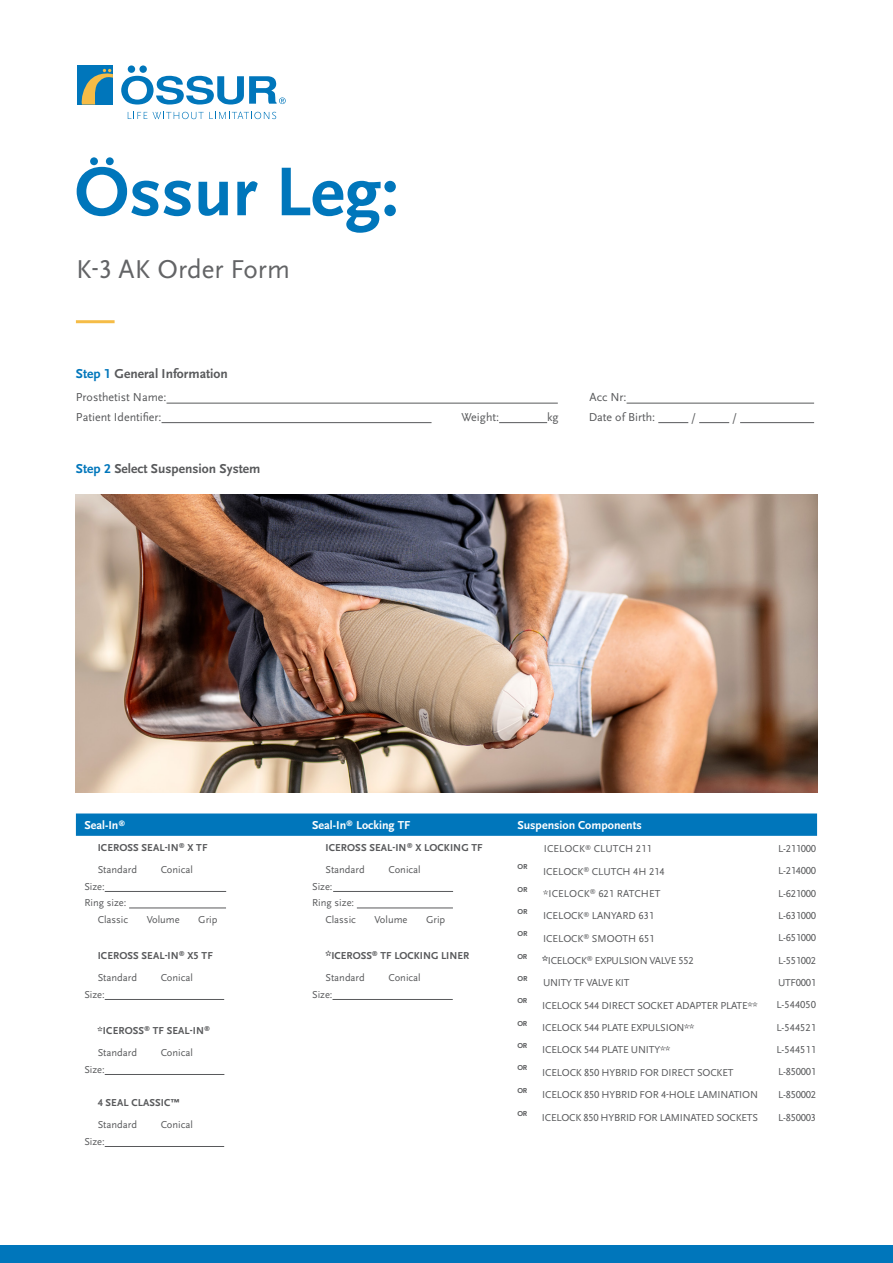
<style>
.page{position:relative;width:893px;height:1263px;background:#fff}
.page>*{position:absolute;margin:0;border:0;box-sizing:border-box;transform-origin:0 0}
.t1{font:700 72px "Scala Sans OT";color:#0076bb}
.t2{font:27px "Scala Sans OT";color:#636466}
.t3{font:700 13.5px "Scala Sans OT";color:#58595b}
.t4{font:12px "Scala Sans OT";color:#58595b}
.t5{font:700 12px "Scala Sans OT";color:#fff}
.t6{font:10.5px "Scala Sans OT";letter-spacing:-.015em;color:#58595b}
.t7{font:700 10.5px/22.5px "Scala Sans OT";letter-spacing:.01em;color:#58595b}
.t8{font:10.5px "Scala Sans OT";letter-spacing:.01em;color:#58595b}
.t9{font:700 7.5px "Scala Sans OT";letter-spacing:-.015em;color:#58595b}
.s1{color:#0076bb}
.s2{font-weight:400}
.s3{font-size:12px}
.s4{font-weight:700;font-size:12px}
</style>
<div class="page">
<svg style="left:128px;top:112px;width:148px;height:7px"></svg>
<div style="left:128px;top:65px;width:7px;height:8px;background:#0076bb;border-radius:50%"></div>
<div style="left:139px;top:65px;width:8px;height:8px;background:#0076bb;border-radius:50%"></div>
<svg style="left:77px;top:65px;width:36px;height:40px"></svg>
<div style="left:78px;top:66px;width:35px;height:39px;background:#0076bb"></div>
<svg style="left:81px;top:69px;width:32px;height:36px"></svg>
<svg style="left:121px;top:76px;width:165px;height:29px"></svg>
<div style="left:0;top:1246px;width:893px;height:17px;background:#0076bb"></div>
<hr style="left:167px;top:403px;width:391px;height:1px;background:#58595b">
<hr style="left:627px;top:403px;width:187px;height:1px;background:#58595b">
<hr style="left:162px;top:422px;width:270px;height:1px;background:#58595b">
<hr style="left:499px;top:422px;width:48px;height:1px;background:#58595b">
<hr style="left:658px;top:422px;width:30px;height:1px;background:#58595b">
<hr style="left:699px;top:422px;width:30px;height:1px;background:#58595b">
<hr style="left:740px;top:422px;width:74px;height:1px;background:#58595b">
<hr style="left:76px;top:320px;width:39px;height:3px;background:#f5bc47">
<img style="left:76px;top:495px;width:741px;height:297px">
<svg style="left:76px;top:813px;width:741px;height:23px;background:#0779bc"></svg>
<hr style="left:105px;top:891px;width:121px;height:1px;background:#58595b">
<hr style="left:129px;top:908px;width:97px;height:1px;background:#58595b">
<hr style="left:105px;top:999px;width:119px;height:1px;background:#58595b">
<hr style="left:105px;top:1074px;width:119px;height:1px;background:#58595b">
<hr style="left:105px;top:1146px;width:119px;height:1px;background:#58595b">
<hr style="left:333px;top:891px;width:120px;height:1px;background:#58595b">
<hr style="left:357px;top:908px;width:96px;height:1px;background:#58595b">
<hr style="left:332px;top:999px;width:121px;height:1px;background:#58595b">
<h1 class="t1" style="left:74px;top:151px;width:326px">Össur Leg:</h1>
<h2 class="t2" style="left:76px;top:254px;width:215px">K-3 AK Order Form</h2>
<p class="t3" style="left:76px;top:366px;width:154px"><span class="s1">Step 1</span> General Information</p>
<p class="t4" style="left:76px;top:391px;width:92px">Prosthetist Name:</p>
<p class="t4" style="left:590px;top:391px;width:38px">Acc Nr:</p>
<p class="t4" style="left:76px;top:410px;width:87px">Patient Identifier:</p>
<p class="t4" style="left:462px;top:410px;width:39px">Weight:</p>
<p class="t4" style="left:547px;top:410px;width:13px">kg</p>
<p class="t4" style="left:589px;top:410px;width:68px">Date of Birth:</p>
<p class="t4" style="left:691px;top:410px;width:6px">/</p>
<p class="t4" style="left:732px;top:410px;width:6px">/</p>
<p class="t3" style="left:76px;top:461px;width:186px"><span class="s1">Step 2</span> Select Suspension System</p>
<p class="t5" style="left:84px;top:818px;width:42px">Seal-In<sup>®</sup></p>
<p class="t5" style="left:312px;top:818px;width:100px">Seal-In<sup>®</sup> Locking TF</p>
<p class="t5" style="left:517px;top:818px;width:126px">Suspension Components</p>
<p class="t7" style="left:98px;top:836px;width:111px">ICEROSS SEAL-IN<sup>®</sup> X TF<br><span class="s2">Standard</span></p>
<p class="t7" style="left:325px;top:836px;width:159px">ICEROSS SEAL-IN<sup>®</sup> X LOCKING TF<br><span class="s2">Standard</span></p>
<p class="t8" style="left:544px;top:843px;width:109px">ICELOCK<sup>®</sup> CLUTCH 211</p>
<p class="t6" style="left:778px;top:843px;width:39px">L-211000</p>
<p class="t9" style="left:517px;top:863px;width:12px">OR</p>
<p class="t6" style="left:161px;top:864px;width:34px">Conical</p>
<p class="t6" style="left:389px;top:864px;width:34px">Conical</p>
<p class="t6" style="left:543px;top:865px;width:123px">ICELOCK<sup>®</sup> CLUTCH 4H 214</p>
<p class="t6" style="left:778px;top:865px;width:39px">L-214000</p>
<p class="t6" style="left:84px;top:880px;width:22px">Size:</p>
<p class="t6" style="left:84px;top:897px;width:44px">Ring size:</p>
<p class="t6" style="left:98px;top:913px;width:32px">Classic</p>
<p class="t6" style="left:147px;top:913px;width:35px">Volume</p>
<p class="t6" style="left:198px;top:913px;width:21px">Grip</p>
<p class="t7" style="left:98px;top:944px;width:117px">ICEROSS SEAL-IN<sup>®</sup> X5 TF<br><span class="s2">Standard</span></p>
<p class="t6" style="left:161px;top:972px;width:34px">Conical</p>
<p class="t6" style="left:84px;top:988px;width:22px">Size:</p>
<p class="t7" style="left:98px;top:1019px;width:114px">*ICEROSS<sup>®</sup> TF SEAL-IN<sup>®<br></sup><span class="s2">Standard</span></p>
<p class="t6" style="left:161px;top:1047px;width:34px">Conical</p>
<p class="t6" style="left:84px;top:1063px;width:22px">Size:</p>
<p class="t7" style="left:98px;top:1091px;width:83px">4 SEAL CLASSIC™</p>
<p class="t6" style="left:98px;top:1119px;width:41px">Standard</p>
<p class="t6" style="left:161px;top:1119px;width:34px">Conical</p>
<p class="t6" style="left:84px;top:1135px;width:22px">Size:</p>
<p class="t6" style="left:312px;top:880px;width:22px">Size:</p>
<p class="t6" style="left:312px;top:897px;width:44px">Ring size:</p>
<p class="t6" style="left:325px;top:913px;width:32px">Classic</p>
<p class="t6" style="left:374px;top:913px;width:35px">Volume</p>
<p class="t6" style="left:426px;top:913px;width:21px">Grip</p>
<p class="t7" style="left:325px;top:944px;width:145px"><span class="s3">*</span>ICEROSS<sup>®</sup> TF LOCKING LINER<br><span class="s2">Standard</span></p>
<p class="t6" style="left:389px;top:972px;width:34px">Conical</p>
<p class="t6" style="left:312px;top:988px;width:22px">Size:</p>
<p class="t9" style="left:517px;top:885px;width:12px">OR</p>
<p class="t9" style="left:517px;top:907px;width:12px">OR</p>
<p class="t8" style="left:543px;top:888px;width:119px">*ICELOCK<sup>®</sup> 621 RATCHET</p>
<p class="t6" style="left:778px;top:888px;width:39px">L-621000</p>
<p class="t6" style="left:543px;top:910px;width:112px">ICELOCK<sup>®</sup> LANYARD 631</p>
<p class="t6" style="left:778px;top:910px;width:39px">L-631000</p>
<p class="t9" style="left:517px;top:930px;width:12px">OR</p>
<p class="t6" style="left:543px;top:932px;width:113px">ICELOCK<sup>®</sup> SMOOTH 651</p>
<p class="t6" style="left:778px;top:932px;width:39px">L-651000</p>
<p class="t6" style="left:517px;top:955px;width:178px"><sup>OR</sup> <span class="s4">*</span>ICELOCK<sup>®</sup> EXPULSION VALVE 552</p>
<p class="t6" style="left:778px;top:955px;width:39px">L-551002</p>
<p class="t9" style="left:517px;top:974px;width:12px">OR</p>
<p class="t6" style="left:543px;top:977px;width:88px">UNITY TF VALVE KIT</p>
<p class="t6" style="left:778px;top:977px;width:39px">UTF0001</p>
<p class="t9" style="left:517px;top:997px;width:11px">OR</p>
<p class="t6" style="left:542px;top:999px;width:217px">ICELOCK 544 DIRECT SOCKET ADAPTER PLATE**</p>
<p class="t6" style="left:776px;top:999px;width:41px">L-544050</p>
<p class="t9" style="left:517px;top:1019px;width:11px">OR</p>
<p class="t6" style="left:542px;top:1022px;width:154px">ICELOCK 544 PLATE EXPULSION**</p>
<p class="t6" style="left:776px;top:1021px;width:41px">L-544521</p>
<p class="t9" style="left:517px;top:1041px;width:11px">OR</p>
<p class="t6" style="left:542px;top:1044px;width:130px">ICELOCK 544 PLATE UNITY**</p>
<p class="t6" style="left:776px;top:1044px;width:41px">L-544511</p>
<p class="t9" style="left:517px;top:1064px;width:11px">OR</p>
<p class="t6" style="left:542px;top:1066px;width:193px">ICELOCK 850 HYBRID FOR DIRECT SOCKET</p>
<p class="t6" style="left:778px;top:1066px;width:39px">L-850001</p>
<p class="t9" style="left:517px;top:1086px;width:11px">OR</p>
<p class="t6" style="left:542px;top:1089px;width:217px">ICELOCK 850 HYBRID FOR 4-HOLE LAMINATION</p>
<p class="t6" style="left:778px;top:1089px;width:39px">L-850002</p>
<p class="t9" style="left:517px;top:1109px;width:11px">OR</p>
<p class="t6" style="left:542px;top:1112px;width:217px">ICELOCK 850 HYBRID FOR LAMINATED SOCKETS</p>
<p class="t6" style="left:778px;top:1112px;width:39px">L-850003</p>
</div>
